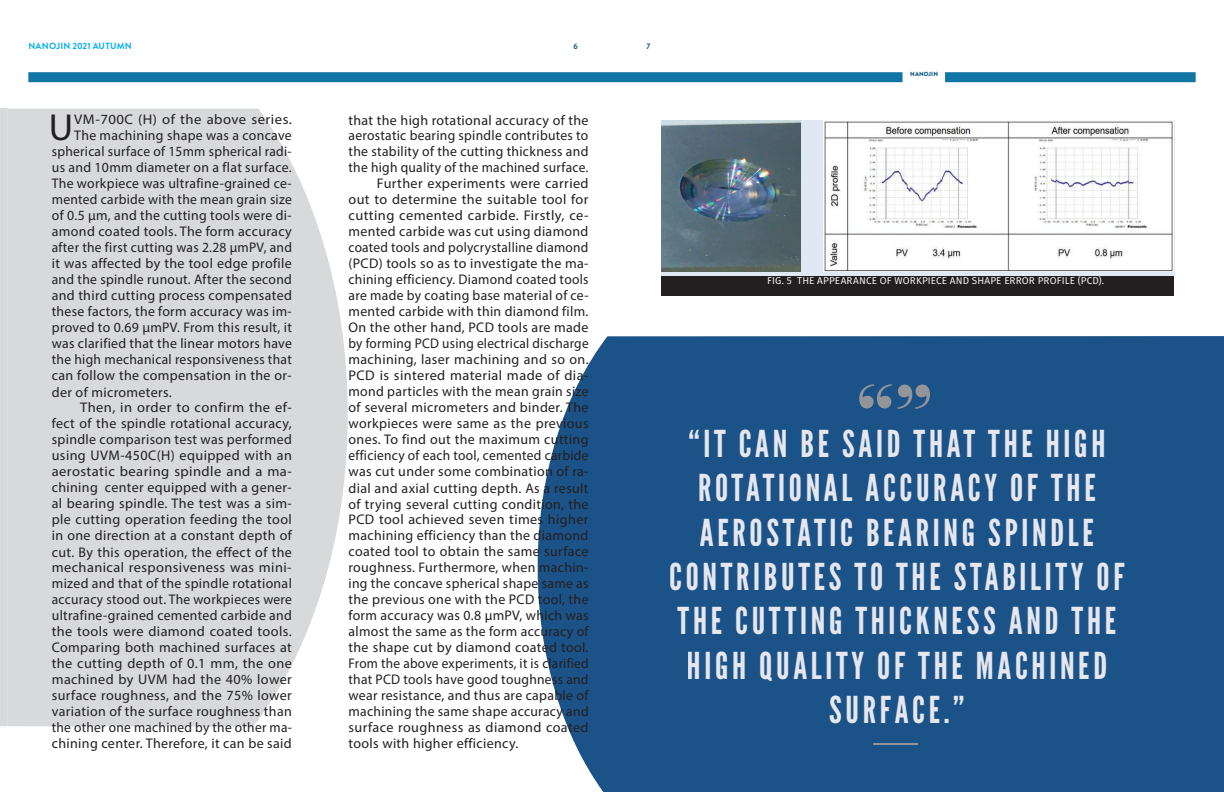
<style>
.page{position:relative;width:1224px;height:792px;background:#fff}
.page>*{position:absolute;margin:0;border:0;box-sizing:border-box;transform-origin:0 0}
.t1{font:110px "Kepler Std Bold Scn Disp";color:#939598}
.t2{font:37.7px "Myriad Pro";color:#231f20}
.t3{font:37px/44.4px "League Gothic";letter-spacing:.1em;color:#e5e6ee;text-align:center}
.t4{font:14px "Myriad Pro";letter-spacing:.025em;color:#231f20}
.t5{font:14px "Myriad Pro";letter-spacing:.025em;color:#231f20;scale:.96 1}
.t6{font:14px "Myriad Pro";letter-spacing:.025em;color:#231f20;scale:.95 1}
.t7{font:14px "Myriad Pro";letter-spacing:.025em;color:#231f20;scale:1.04 1}
.t8{font:14px "Myriad Pro";letter-spacing:.025em;color:#231f20;scale:1.05 1}
.t9{font:10px "Fira Sans";letter-spacing:.01em;color:#fff}
.t10{font:700 9px "Brandon Grotesque";letter-spacing:.025em;color:#00aeef}
.t11{font:700 8px "Brandon Grotesque";color:#0b5581}
.t12{font:900 6px "Brandon Grotesque";letter-spacing:.02em;color:#0b5581}
</style>
<div class="page">
<div style="left:28px;top:72px;width:875px;height:10px;background:#1176a6"></div>
<div style="left:945px;top:72px;width:251px;height:10px;background:#1176a6"></div>
<svg style="left:0;top:109px;width:348px;height:618px;background:#dbdcde"></svg>
<div style="left:0;top:108px;width:7px;height:618px;background:#d8d9db"></div>
<div style="left:538px;top:336px;width:686px;height:456px;background:#1b5287"></div>
<div style="left:689px;top:429px;width:416px;height:28px;background:#1b5287"></div>
<div style="left:700px;top:474px;width:396px;height:27px;background:#1b5287"></div>
<div style="left:700px;top:518px;width:394px;height:28px;background:#1b5287"></div>
<div style="left:670px;top:562px;width:455px;height:28px;background:#1b5287"></div>
<div style="left:678px;top:607px;width:438px;height:28px;background:#1b5287"></div>
<div style="left:688px;top:651px;width:419px;height:30px;background:#1b5287"></div>
<div style="left:830px;top:696px;width:134px;height:27px;background:#1b5287"></div>
<hr style="left:873px;top:743px;width:45px;height:2px;background:#939598">
<div style="left:661px;top:275px;width:513px;height:21px;background:#231f20"></div>
<div style="left:661px;top:120px;width:514px;height:156px;background:#dfe8f3"></div>
<img style="left:823px;top:120px;width:351px;height:151px">
<img style="left:661px;top:120px;width:140px;height:151px">
<p class="t10" style="left:28px;top:40px;width:105px">NANOJIN 2021 AUTUMN</p>
<p class="t11" style="left:573px;top:40px;width:6px">6</p>
<p class="t11" style="left:646px;top:40px;width:5px">7</p>
<h2 class="t2" style="left:49px;top:105px;width:26px">U</h2>
<p class="t8" style="left:74px;top:111px;width:209px">VM-700C (H) of the above series.</p>
<p class="t4" style="left:74px;top:127px;width:219px">The machining shape was a concave</p>
<p class="t5" style="left:52px;top:143px;width:251px">spherical surface of 15mm spherical radi-</p>
<p class="t4" style="left:52px;top:159px;width:242px">us and 10mm diameter on a flat surface.</p>
<p class="t4" style="left:52px;top:175px;width:242px">The workpiece was ultrafine-grained ce-</p>
<p class="t4" style="left:52px;top:191px;width:242px">mented carbide with the mean grain size</p>
<p class="t4" style="left:52px;top:207px;width:241px">of 0.5 µm, and the cutting tools were di-</p>
<p class="t4" style="left:52px;top:223px;width:242px">amond coated tools. The form accuracy</p>
<p class="t4" style="left:52px;top:239px;width:242px">after the first cutting was 2.28 µmPV, and</p>
<p class="t4" style="left:52px;top:255px;width:242px">it was affected by the tool edge profile</p>
<p class="t4" style="left:52px;top:271px;width:242px">and the spindle runout. After the second</p>
<p class="t4" style="left:52px;top:287px;width:242px">and third cutting process compensated</p>
<p class="t4" style="left:52px;top:303px;width:242px">these factors, the form accuracy was im-</p>
<p class="t4" style="left:52px;top:319px;width:242px">proved to 0.69 µmPV. From this result, it</p>
<p class="t4" style="left:52px;top:335px;width:242px">was clarified that the linear motors have</p>
<p class="t4" style="left:52px;top:351px;width:242px">the high mechanical responsiveness that</p>
<p class="t4" style="left:52px;top:367px;width:242px">can follow the compensation in the or-</p>
<p class="t4" style="left:52px;top:383px;width:121px">der of micrometers.</p>
<p class="t7" style="left:80px;top:399px;width:205px">Then, in order to confirm the ef-</p>
<p class="t4" style="left:52px;top:415px;width:242px">fect of the spindle rotational accuracy,</p>
<p class="t4" style="left:52px;top:431px;width:242px">spindle comparison test was performed</p>
<p class="t4" style="left:52px;top:447px;width:242px">using UVM-450C(H) equipped with an</p>
<p class="t7" style="left:52px;top:463px;width:232px">aerostatic bearing spindle and a ma-</p>
<p class="t4" style="left:52px;top:479px;width:242px">chining center equipped with a gener-</p>
<p class="t4" style="left:52px;top:495px;width:242px">al bearing spindle. The test was a sim-</p>
<p class="t4" style="left:52px;top:511px;width:242px">ple cutting operation feeding the tool</p>
<p class="t4" style="left:52px;top:527px;width:242px">in one direction at a constant depth of</p>
<p class="t4" style="left:52px;top:543px;width:242px">cut. By this operation, the effect of the</p>
<p class="t4" style="left:52px;top:559px;width:241px">mechanical responsiveness was mini-</p>
<p class="t4" style="left:52px;top:575px;width:242px">mized and that of the spindle rotational</p>
<p class="t4" style="left:52px;top:591px;width:242px">accuracy stood out. The workpieces were</p>
<p class="t4" style="left:52px;top:607px;width:242px">ultrafine-grained cemented carbide and</p>
<p class="t4" style="left:52px;top:623px;width:242px">the tools were diamond coated tools.</p>
<p class="t4" style="left:52px;top:639px;width:242px">Comparing both machined surfaces at</p>
<p class="t4" style="left:52px;top:655px;width:242px">the cutting depth of 0.1 mm, the one</p>
<p class="t4" style="left:52px;top:671px;width:242px">machined by UVM had the 40% lower</p>
<p class="t4" style="left:52px;top:687px;width:242px">surface roughness, and the 75% lower</p>
<p class="t4" style="left:52px;top:703px;width:242px">variation of the surface roughness than</p>
<p class="t5" style="left:52px;top:719px;width:252px">the other one machined by the other ma-</p>
<p class="t4" style="left:52px;top:735px;width:242px">chining center. Therefore, it can be said</p>
<p class="t4" style="left:349px;top:111px;width:242px">that the high rotational accuracy of the</p>
<p class="t4" style="left:349px;top:127px;width:241px">aerostatic bearing spindle contributes to</p>
<p class="t4" style="left:349px;top:143px;width:241px">the stability of the cutting thickness and</p>
<p class="t5" style="left:349px;top:159px;width:251px">the high quality of the machined surface.</p>
<p class="t4" style="left:377px;top:175px;width:213px">Further experiments were carried</p>
<p class="t4" style="left:349px;top:191px;width:241px">out to determine the suitable tool for</p>
<p class="t4" style="left:349px;top:207px;width:242px">cutting cemented carbide. Firstly, ce-</p>
<p class="t4" style="left:349px;top:223px;width:241px">mented carbide was cut using diamond</p>
<p class="t5" style="left:349px;top:239px;width:251px">coated tools and polycrystalline diamond</p>
<p class="t4" style="left:349px;top:255px;width:242px">(PCD) tools so as to investigate the ma-</p>
<p class="t4" style="left:349px;top:271px;width:242px">chining efficiency. Diamond coated tools</p>
<p class="t4" style="left:349px;top:287px;width:242px">are made by coating base material of ce-</p>
<p class="t4" style="left:349px;top:303px;width:241px">mented carbide with thin diamond film.</p>
<p class="t4" style="left:349px;top:319px;width:242px">On the other hand, PCD tools are made</p>
<p class="t6" style="left:349px;top:335px;width:254px">by forming PCD using electrical discharge</p>
<p class="t4" style="left:349px;top:351px;width:242px">machining, laser machining and so on.</p>
<p class="t4" style="left:349px;top:367px;width:241px">PCD is sintered material made of dia-</p>
<p class="t4" style="left:349px;top:383px;width:242px">mond particles with the mean grain size</p>
<p class="t4" style="left:349px;top:399px;width:242px">of several micrometers and binder. The</p>
<p class="t4" style="left:349px;top:415px;width:242px">workpieces were same as the previous</p>
<p class="t4" style="left:349px;top:431px;width:242px">ones. To find out the maximum cutting</p>
<p class="t5" style="left:349px;top:447px;width:252px">efficiency of each tool, cemented carbide</p>
<p class="t4" style="left:349px;top:463px;width:242px">was cut under some combination of ra-</p>
<p class="t4" style="left:349px;top:479px;width:242px">dial and axial cutting depth. As a result</p>
<p class="t4" style="left:349px;top:495px;width:242px">of trying several cutting condition, the</p>
<p class="t4" style="left:349px;top:511px;width:241px">PCD tool achieved seven times higher</p>
<p class="t4" style="left:349px;top:527px;width:241px">machining efficiency than the diamond</p>
<p class="t4" style="left:349px;top:543px;width:242px">coated tool to obtain the same surface</p>
<p class="t4" style="left:349px;top:559px;width:241px">roughness. Furthermore, when machin-</p>
<p class="t4" style="left:349px;top:575px;width:242px">ing the concave spherical shape same as</p>
<p class="t4" style="left:349px;top:591px;width:242px">the previous one with the PCD tool, the</p>
<p class="t4" style="left:349px;top:607px;width:242px">form accuracy was 0.8 µmPV, which was</p>
<p class="t4" style="left:349px;top:623px;width:242px">almost the same as the form accuracy of</p>
<p class="t4" style="left:349px;top:639px;width:242px">the shape cut by diamond coated tool.</p>
<p class="t6" style="left:349px;top:655px;width:254px">From the above experiments, it is clarified</p>
<p class="t4" style="left:349px;top:671px;width:242px">that PCD tools have good toughness and</p>
<p class="t4" style="left:349px;top:687px;width:241px">wear resistance, and thus are capable of</p>
<p class="t4" style="left:349px;top:703px;width:242px">machining the same shape accuracy and</p>
<p class="t4" style="left:349px;top:719px;width:242px">surface roughness as diamond coated</p>
<p class="t4" style="left:349px;top:735px;width:171px">tools with higher efficiency.</p>
<p class="t12" style="left:910px;top:70px;width:29px">NANOJIN</p>
<p class="t9" style="left:767px;top:273px;width:339px">FIG. 5 THE APPEARANCE OF WORKPIECE AND SHAPE ERROR PROFILE (PCD).</p>
<h1 class="t1" style="left:857px;top:365px;width:78px">“”</h1>
<h3 class="t3" style="left:688px;top:422px;width:419px">“IT CAN BE SAID THAT THE HIGH</h3>
<h3 class="t3" style="left:669px;top:466px;width:457px">ROTATIONAL ACCURACY OF THE<br>AEROSTATIC BEARING SPINDLE<br>CONTRIBUTES TO THE STABILITY OF<br>THE CUTTING THICKNESS AND THE<br>HIGH QUALITY OF THE MACHINED<br>SURFACE.”</h3>
</div>
